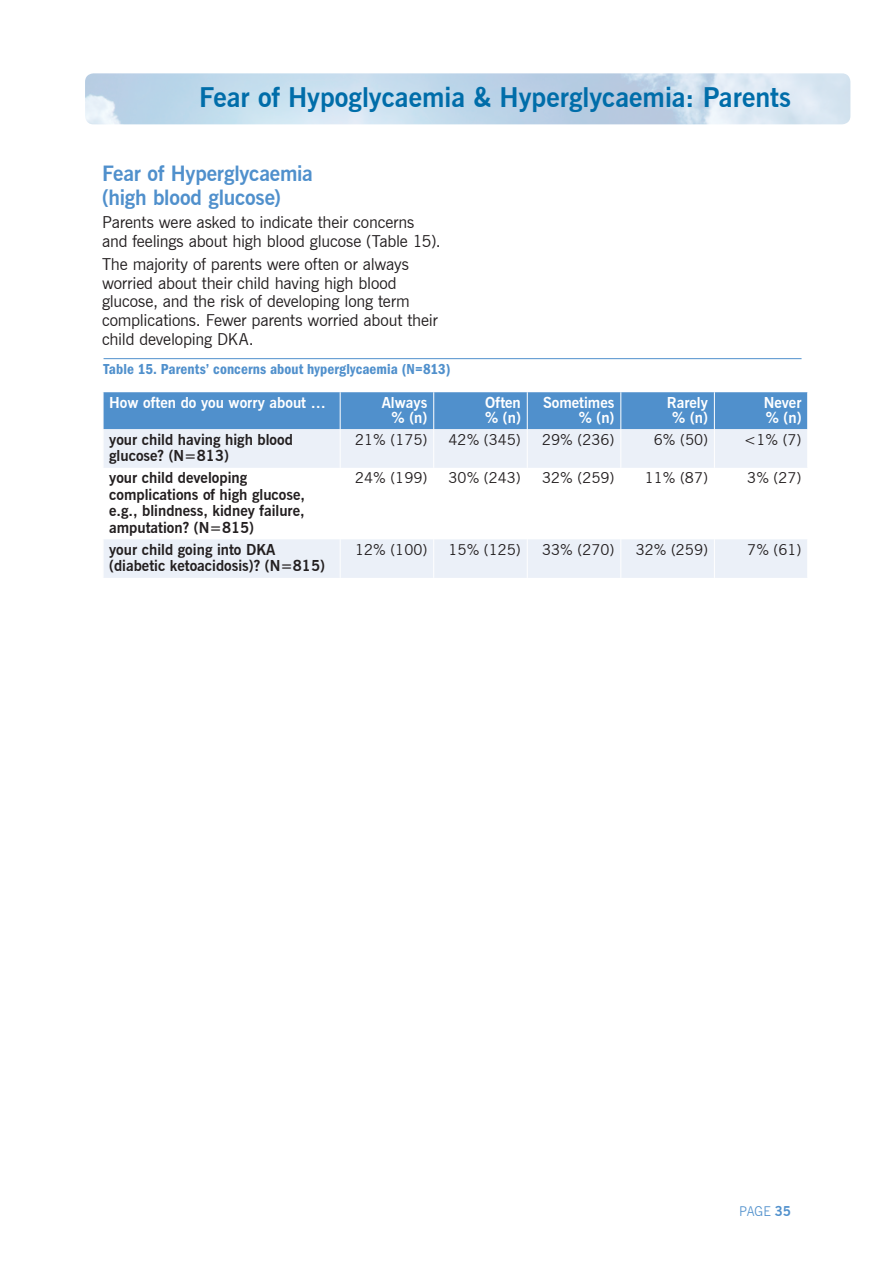
<style>
.page{position:relative;width:893px;height:1263px;background:#fff}
.page>*{position:absolute;margin:0;border:0;box-sizing:border-box;transform-origin:0 0}
.t1{font:700 27px "News Gothic BT";color:#006da9}
.t2{font:700 21px/24px "News Gothic BT";letter-spacing:-.01em;color:#5090cc}
.t3{font:16.5px/18.8px "News Gothic BT";letter-spacing:-.01em;color:#231f20}
.t4{font:700 15px/16.5px "News Gothic BT";color:#231f20}
.t5{font:15px "News Gothic BT";color:#231f20}
.t6{font:700 15px/15px "News Gothic BT";color:#fff;text-align:right}
.t7{font:15px "ITC Franklin Gothic Std Dm Cd";letter-spacing:.005em;color:#5090cc}
.t8{font:300 13.5px "News Gothic BT";color:#5090cc}
.s1{font-weight:700}
</style>
<div class="page">
<img style="left:85px;top:73px;width:765px;height:51px">
<div style="left:104px;top:392px;width:703px;height:37px;background:#5090cc"></div>
<svg style="left:104px;top:429px;width:703px;height:149px;fill:#ebf0f8"></svg>
<hr style="left:340px;top:392px;width:1px;height:37px;background:#fff">
<hr style="left:433px;top:392px;width:1px;height:37px;background:#fff">
<hr style="left:527px;top:392px;width:1px;height:37px;background:#fff">
<hr style="left:620px;top:392px;width:1px;height:37px;background:#fff">
<hr style="left:714px;top:392px;width:1px;height:37px;background:#fff">
<hr style="left:340px;top:429px;width:1px;height:39px;background:#fff">
<hr style="left:433px;top:429px;width:1px;height:39px;background:#fff">
<hr style="left:527px;top:429px;width:1px;height:39px;background:#fff">
<hr style="left:620px;top:429px;width:1px;height:39px;background:#fff">
<hr style="left:714px;top:429px;width:1px;height:39px;background:#fff">
<hr style="left:340px;top:468px;width:1px;height:71px;background:#fff">
<hr style="left:433px;top:468px;width:1px;height:71px;background:#fff">
<hr style="left:527px;top:468px;width:1px;height:71px;background:#fff">
<hr style="left:620px;top:468px;width:1px;height:71px;background:#fff">
<hr style="left:714px;top:468px;width:1px;height:71px;background:#fff">
<hr style="left:340px;top:539px;width:1px;height:39px;background:#fff">
<hr style="left:433px;top:539px;width:1px;height:39px;background:#fff">
<hr style="left:527px;top:539px;width:1px;height:39px;background:#fff">
<hr style="left:620px;top:539px;width:1px;height:39px;background:#fff">
<hr style="left:714px;top:539px;width:1px;height:39px;background:#fff">
<hr style="left:104px;top:358px;width:697px;height:1px;background:#5090cc">
<h1 class="t1" style="left:199px;top:81px;width:593px">Fear of Hypoglycaemia &amp; Hyperglycaemia: Parents</h1>
<p class="t2" style="left:102px;top:161px;width:212px">Fear of Hyperglycaemia (high blood glucose)</p>
<p class="t3" style="left:102px;top:213px;width:340px">Parents were asked to indicate their concerns and feelings about high blood glucose (Table 15).</p>
<p class="t3" style="left:102px;top:254px;width:337px">The majority of parents were often or always worried about their child having high blood glucose, and the risk of developing long term complications. Fewer parents worried about their child developing DKA.</p>
<p class="t7" style="left:104px;top:360px;width:348px">Table 15. Parents’ concerns about hyperglycaemia (N=813)</p>
<p class="t6" style="left:109px;top:395px;width:218px">How often do you worry about …</p>
<p class="t6" style="left:382px;top:395px;width:47px">Always % (n)</p>
<p class="t6" style="left:485px;top:395px;width:37px;text-align:left">Often % (n)</p>
<p class="t6" style="left:543px;top:395px;width:73px">Sometimes % (n)</p>
<p class="t6" style="left:667px;top:395px;width:43px;text-align:center">Rarely % (n)</p>
<p class="t6" style="left:764px;top:395px;width:39px;text-align:left">Never % (n)</p>
<p class="t4" style="left:109px;top:431px;width:185px">your child having high blood glucose? (N=813)</p>
<p class="t5" style="left:355px;top:430px;width:74px">21% (175)</p>
<p class="t5" style="left:449px;top:430px;width:74px">42% (345)</p>
<p class="t5" style="left:542px;top:430px;width:74px">29% (236)</p>
<p class="t5" style="left:654px;top:430px;width:56px">6% (50)</p>
<p class="t5" style="left:744px;top:430px;width:59px">&lt;1% (7)</p>
<p class="t4" style="left:109px;top:470px;width:197px">your child developing complications of high glucose, e.g., blindness, kidney failure, amputation? (N=815)</p>
<p class="t5" style="left:355px;top:469px;width:74px">24% (199)</p>
<p class="t5" style="left:449px;top:469px;width:74px">30% (243)</p>
<p class="t5" style="left:542px;top:469px;width:74px">32% (259)</p>
<p class="t5" style="left:645px;top:469px;width:65px">11% (87)</p>
<p class="t5" style="left:747px;top:469px;width:56px">3% (27)</p>
<p class="t4" style="left:109px;top:541px;width:217px">your child going into DKA (diabetic ketoacidosis)? (N=815)</p>
<p class="t5" style="left:355px;top:541px;width:74px">12% (100)</p>
<p class="t5" style="left:449px;top:541px;width:74px">15% (125)</p>
<p class="t5" style="left:542px;top:541px;width:74px">33% (270)</p>
<p class="t5" style="left:636px;top:541px;width:74px">32% (259)</p>
<p class="t5" style="left:747px;top:541px;width:56px">7% (61)</p>
<p class="t8" style="left:739px;top:1203px;width:53px">PAGE <span class="s1">35</span></p>
</div>
